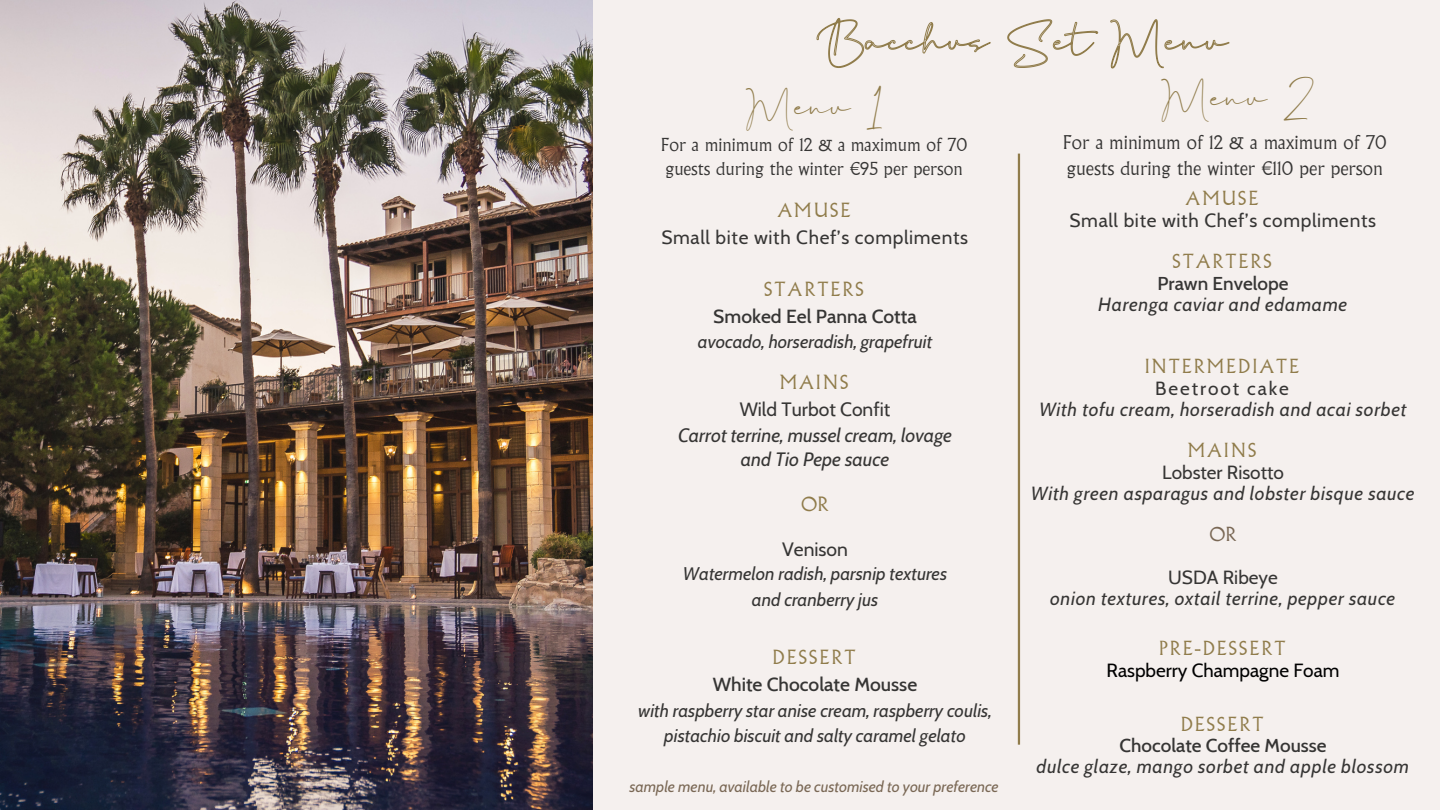
<style>
.page{position:relative;width:1440px;height:810px;background:#f5f0ee}
.page>*{position:absolute;margin:0;border:0;box-sizing:border-box;transform-origin:0 0}
.t1{font:45px "Estancia";color:#907c4b}
.t2{font:44.5px "Estancia";color:#907c4b}
.t3{font:italic 19.3px/24px "Cabin";color:#363534;text-align:center}
.t4{font:500 19.3px "Cabin";color:#363534}
.t5{font:19.3px "Cabin";color:#363534}
.t6{font:300 19.3px "Albertus MT Pro";color:#907c4b}
.t7{font:19.1px "Cabin";letter-spacing:.035em;color:#363534}
.t8{font:300 19.1px "Albertus MT Pro";letter-spacing:.1em;color:#907c4b}
.t9{font:italic 19px "Cabin";letter-spacing:.035em;color:#363534}
.t10{font:300 19px "Albertus MT Pro";letter-spacing:.1em;color:#907c4b}
.t11{font:500 19px "Cabin";color:#363534}
.t12{font:19px "Cabin";color:#363534}
.t13{font:19px "Cabin";color:#000}
.t14{font:19px "Cabin";letter-spacing:.1em;color:#363534}
.t15{font:300 19px "Albertus MT Pro";color:#7a6855}
.t16{font:300 18.5px/25.5px "Albertus MT Pro";color:#363534}
.t17{font:italic 18.3px/25.5px "Cabin";color:#363534;text-align:center}
.t18{font:300 17.5px/24px "Albertus MT Pro";color:#363534}
.t19{font:italic 15.5px "Cabin";color:#7a6855}
</style>
<div class="page">
<img style="left:0;top:0;width:592px;height:810px">
<svg style="left:816px;top:18px;width:414px;height:51px"></svg>
<hr style="left:1018px;top:154px;width:2px;height:591px;background:#907c4b">
<h2 class="t2" style="left:746px;top:82px;width:138px">Menu 1</h2>
<h4 class="t18" style="left:661px;top:133px;width:308px">For a minimum of 12 &amp; a maximum of 70 guests during the winter €95 per person</h4>
<p class="t8" style="left:777px;top:202px;width:75px">AMUSE</p>
<p class="t7" style="left:661px;top:226px;width:308px">Small bite with Chef’s compliments</p>
<p class="t8" style="left:764px;top:280px;width:101px">STARTERS</p>
<p class="t4" style="left:713px;top:304px;width:205px">Smoked Eel Panna Cotta</p>
<p class="t17" style="left:698px;top:329px;width:236px">avocado, horseradish, grapefruit</p>
<p class="t8" style="left:780px;top:373px;width:70px">MAINS</p>
<p class="t5" style="left:740px;top:397px;width:152px">Wild Turbot Confit</p>
<p class="t3" style="left:678px;top:423px;width:276px">Carrot terrine, mussel cream, lovage and Tio Pepe sauce</p>
<p class="t6" style="left:801px;top:495px;width:29px">OR</p>
<p class="t5" style="left:782px;top:538px;width:67px">Venison</p>
<p class="t17" style="left:683px;top:561px;width:266px">Watermelon radish, parsnip textures and cranberry jus</p>
<p class="t8" style="left:772px;top:649px;width:85px">DESSERT</p>
<p class="t4" style="left:713px;top:673px;width:206px">White Chocolate Mousse</p>
<p class="t17" style="left:638px;top:697px;width:355px">with raspberry star anise cream, raspberry coulis, pistachio biscuit and salty caramel gelato</p>
<h4 class="t19" style="left:629px;top:777px;width:371px">sample menu, available to be customised to your preference</h4>
<p class="t1" style="left:1161px;top:72px;width:154px">Menu 2</p>
<h2 class="t16" style="left:1063px;top:131px;width:326px">For a minimum of 12 &amp; a maximum of 70 guests during the winter €110 per person</h2>
<p class="t10" style="left:1186px;top:189px;width:74px">AMUSE</p>
<p class="t7" style="left:1069px;top:208px;width:308px">Small bite with Chef’s compliments</p>
<p class="t10" style="left:1172px;top:252px;width:101px">STARTERS</p>
<p class="t11" style="left:1158px;top:271px;width:133px">Prawn Envelope</p>
<p class="t9" style="left:1098px;top:292px;width:251px">Harenga caviar and edamame</p>
<p class="t10" style="left:1145px;top:357px;width:156px">INTERMEDIATE</p>
<p class="t14" style="left:1155px;top:376px;width:135px">Beetroot cake</p>
<p class="t9" style="left:1039px;top:397px;width:369px">With tofu cream, horseradish and acai sorbet</p>
<p class="t10" style="left:1188px;top:441px;width:70px">MAINS</p>
<p class="t12" style="left:1162px;top:460px;width:123px">Lobster Risotto</p>
<p class="t9" style="left:1031px;top:481px;width:385px">With green asparagus and lobster bisque sauce</p>
<p class="t15" style="left:1210px;top:525px;width:29px">OR</p>
<p class="t12" style="left:1168px;top:565px;width:111px">USDA Ribeye</p>
<p class="t9" style="left:1050px;top:586px;width:347px">onion textures, oxtail terrine, pepper sauce</p>
<p class="t10" style="left:1159px;top:639px;width:128px">PRE-DESSERT</p>
<p class="t13" style="left:1107px;top:658px;width:234px">Raspberry Champagne Foam</p>
<p class="t10" style="left:1181px;top:715px;width:84px">DESSERT</p>
<p class="t11" style="left:1120px;top:734px;width:209px">Chocolate Coffee Mousse</p>
<p class="t9" style="left:1036px;top:755px;width:374px">dulce glaze, mango sorbet and apple blossom</p>
</div>
